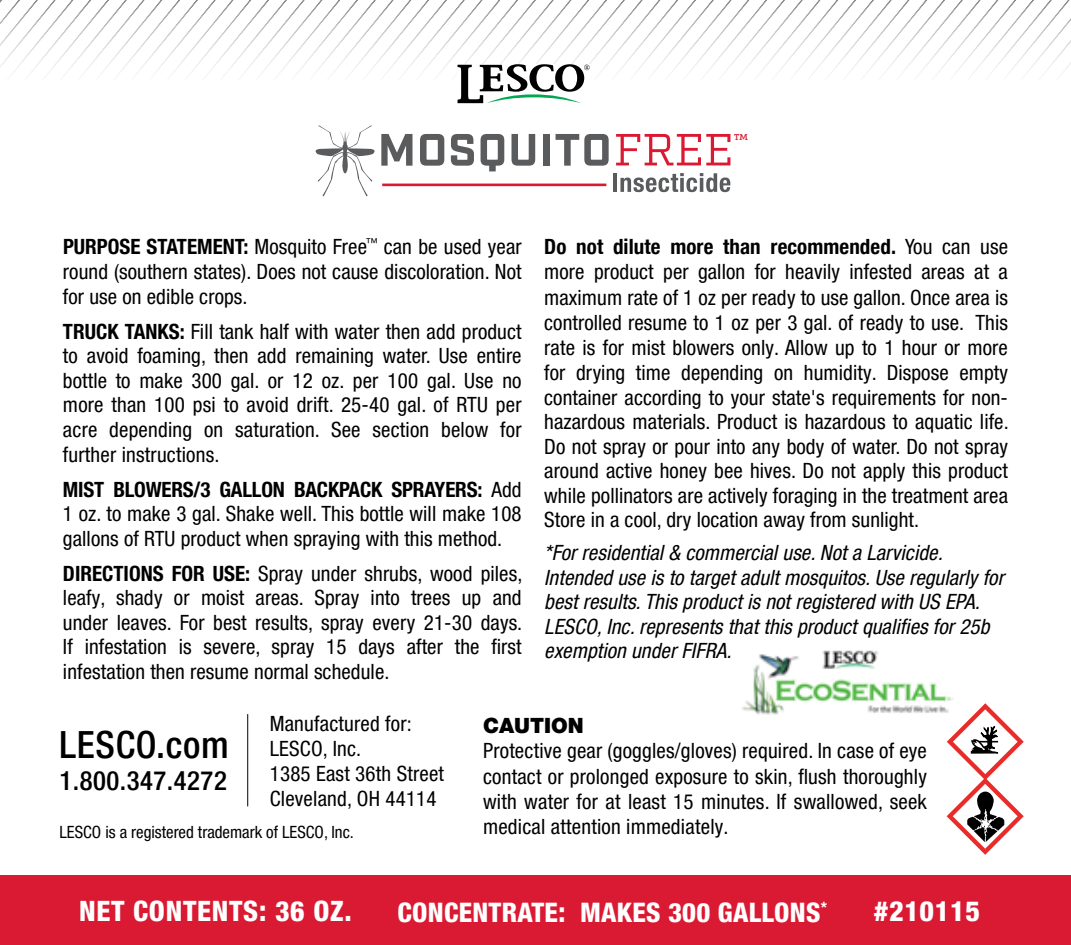
<style>
.page{position:relative;width:1071px;height:945px;background:#fff}
.page>*{position:absolute;margin:0;border:0;box-sizing:border-box;transform-origin:0 0}
.t1{font:500 condensed 37.45px "Helvetica Neue LT Pro";letter-spacing:.02em;color:#000}
.t2{font:800 condensed 28px "Helvetica Neue LT Pro";letter-spacing:.025em;color:#fff}
.t3{font:800 condensed 26.95px "Helvetica Neue LT Pro";letter-spacing:.01em;color:#fff}
.t4{font:500 condensed 26.6px "Helvetica Neue LT Pro";letter-spacing:.02em;color:#000}
.t5{font:condensed 21px/24.8px "Helvetica Neue LT Pro";letter-spacing:.005em;color:#000;text-align:justify}
.t6{font:italic condensed 21px/24.5px "Helvetica Neue LT Pro";letter-spacing:.005em;color:#000}
.t7{font:900 21px "Helvetica Neue LT Pro";color:#000}
.t8{font:condensed 16.8px "Helvetica Neue LT Pro";color:#000}
.t9{font:800 condensed 15.75px "Helvetica Neue LT Pro";color:#fff}
.t10{font:600 8.4px "Metronic Slab Pro";color:#da1a32}
.s1{font-weight:700}
</style>
<div class="page">
<div style="left:0;top:876px;width:1071px;height:69px;background:#da1a32"></div>
<svg style="left:0;top:0;width:1071px;height:104px"></svg>
<hr style="left:247px;top:714px;width:1px;height:92px;background:#000">
<svg style="left:947px;top:704px;width:77px;height:151px"></svg>
<img style="left:742px;top:650px;width:212px;height:64px">
<svg style="left:458px;top:64px;width:132px;height:39px"></svg>
<svg style="left:420px;top:134px;width:24px;height:32px"></svg>
<svg style="left:451px;top:134px;width:23px;height:32px"></svg>
<svg style="left:481px;top:134px;width:23px;height:37px"></svg>
<svg style="left:512px;top:134px;width:23px;height:32px"></svg>
<div style="left:543px;top:134px;width:7px;height:32px;background:#5a5b5d"></div>
<svg style="left:556px;top:134px;width:53px;height:32px"></svg>
<svg style="left:616px;top:134px;width:114px;height:31px"></svg>
<hr style="left:613px;top:173px;width:4px;height:19px;background:#5a5b5d">
<svg style="left:620px;top:173px;width:110px;height:19px"></svg>
<hr style="left:382px;top:184px;width:224px;height:2px;background:#da1a32">
<svg style="left:315px;top:125px;width:98px;height:71px"></svg>
<p class="t10" style="left:734px;top:132px;width:15px">TM</p>
<p class="t5" style="left:63px;top:234px;width:460px"><span class="s1">PURPOSE STATEMENT:</span> Mosquito Free<sup>™</sup> can be used year round (southern states). Does not cause discoloration. Not for use on edible crops.</p>
<p class="t5" style="left:63px;top:319px;width:460px"><span class="s1">TRUCK TANKS:</span> Fill tank half with water then add product to avoid foaming, then add remaining water. Use entire bottle to make 300 gal. or 12 oz. per 100 gal. Use no more than 100 psi to avoid drift. 25-40 gal. of RTU per acre depending on saturation. See section below for further instructions.</p>
<p class="t5" style="left:63px;top:477px;width:460px"><span class="s1">MIST BLOWERS/3 GALLON BACKPACK SPRAYERS:</span> Add 1 oz. to make 3 gal. Shake well. This bottle will make 108 gallons of RTU product when spraying with this method.</p>
<p class="t5" style="left:63px;top:561px;width:461px"><span class="s1">DIRECTIONS FOR USE:</span> Spray under shrubs, wood piles, leafy, shady or moist areas. Spray into trees up and under leaves. For best results, spray every 21-30 days.<br>If infestation is severe, spray 15 days after the first infestation then resume normal schedule.</p>
<p class="t5" style="left:544px;top:234px;width:466px"><span class="s1">Do not dilute more than recommended.</span> You can use more product per gallon for heavily infested areas at a maximum rate of 1 oz per ready to use gallon. Once area is controlled resume to 1 oz per 3 gal. of ready to use. This rate is for mist blowers only. Allow up to 1 hour or more for drying time depending on humidity. Dispose empty container according to your state's requirements for non&shy;hazardous materials. Product is hazardous to aquatic life.<br>Do not spray or pour into any body of water. Do not spray around active honey bee hives. Do not apply this product while pollinators are actively foraging in the treatment area Store in a cool, dry location away from sunlight.</p>
<p class="t6" style="left:544px;top:540px;width:461px">*For residential &amp; commercial use. Not a Larvicide.<br>Intended use is to target adult mosquitos. Use regularly for best results. This product is not registered with US EPA.<br>LESCO, Inc. represents that this product qualifies for 25b exemption under FIFRA.</p>
<p class="t5" style="left:270px;top:711px;width:176px;text-align:left">Manufactured for:<br>LESCO, Inc.<br>1385 East 36th Street<br>Cleveland, OH 44114</p>
<p class="t8" style="left:60px;top:822px;width:296px">LESCO is a registered trademark of LESCO, Inc.</p>
<h1 class="t1" style="left:60px;top:722px;width:171px">LESCO.com</h1>
<p class="t4" style="left:60px;top:764px;width:169px">1.800.347.4272</p>
<p class="t7" style="left:483px;top:713px;width:102px">CAUTION</p>
<p class="t5" style="left:483px;top:738px;width:445px">Protective gear (goggles/gloves) required. In case of eye contact or prolonged exposure to skin, flush thoroughly with water for at least 15 minutes. If swallowed, seek medical attention immediately.</p>
<h2 class="t2" style="left:79px;top:894px;width:274px">NET CONTENTS: 36 OZ.</h2>
<p class="t3" style="left:398px;top:896px;width:424px">CONCENTRATE: MAKES 300 GALLONS</p>
<h2 class="t2" style="left:874px;top:894px;width:108px">#210115</h2>
<p class="t9" style="left:821px;top:898px;width:8px">*</p>
</div>
